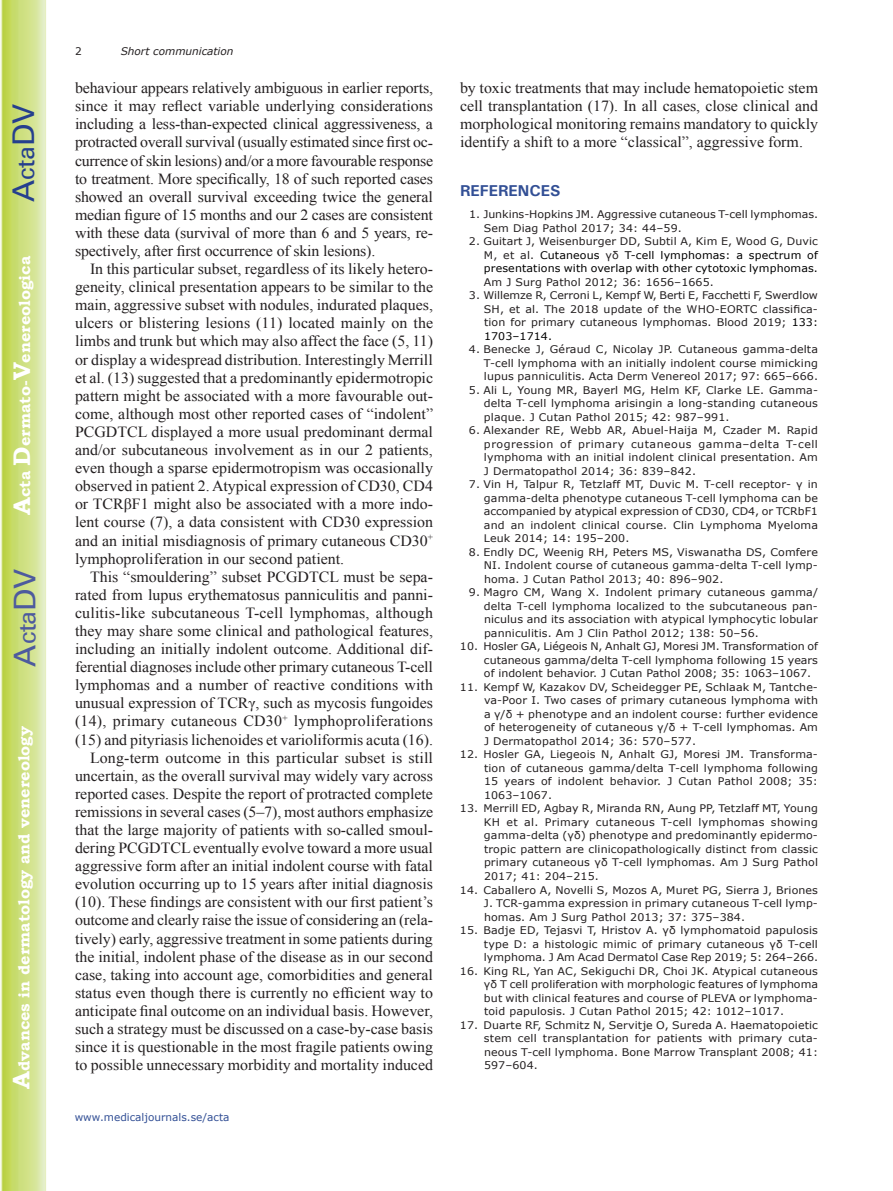
<style>
.page{position:relative;width:893px;height:1191px;background:#fff}
.page>*{position:absolute;margin:0;border:0;box-sizing:border-box;transform-origin:0 0}
.t1{font:30px "Univers";color:#4d5a9e}
.t2{font:30px "Univers";color:#253f8e}
.t3{font:700 15.75px "Bookman Old Style";color:#fff}
.t4{font:700 15.75px "Univers";color:#324f95}
.t5{font:15.45px/18.1px "Times New Roman";color:#231f20;text-align:justify}
.t6{font:10.5px/13.5px "Verdana";letter-spacing:.01em;color:#231f20;text-align:justify;scale:1.05 1}
.t7{font:10.5px/13.5px "Verdana";letter-spacing:.01em;color:#000001;text-align:justify;scale:1.05 1}
.t8{font:10.5px "Verdana";color:#324f95}
.t9{font:italic 10.5px "Verdana";color:#231f20}
.t10{font:10.5px "Verdana";letter-spacing:.01em;color:#231f20}
.s1{font-size:24px}
.s2{color:#231f20}
.s3{color:#000001}
</style>
<div class="page">
<svg style="left:1px;top:0;width:45px;height:1191px;background:#cfe084"></svg>
<h1 class="t2" style="left:6px;top:202px;width:100px;rotate:-90deg">A<span class="s1">cta</span>DV</h1>
<p class="t3" style="left:15px;top:515px;width:260px;rotate:-90deg"><span class="s1">A</span>cta <span class="s1">D</span>ermato-<span class="s1">V</span>enereologica</p>
<h1 class="t1" style="left:7px;top:666px;width:100px;rotate:-90deg">A<span class="s1">cta</span>DV</h1>
<p class="t3" style="left:15px;top:1088px;width:364px;rotate:-90deg"><span class="s1">A</span>dvances in dermatology and venereology</p>
<p class="t10" style="left:75px;top:44px;width:8px">2</p>
<p class="t9" style="left:121px;top:44px;width:114px">Short communication</p>
<p class="t5" style="left:75px;top:79px;width:360px">behaviour appears relatively ambiguous in earlier reports, since it may reflect variable underlying considerations including a less-than-expected clinical aggressiveness, a protracted overall survival (usually estimated since first oc&shy;currence of skin lesions) and/or a more favourable response to treatment. More specifically, 18 of such reported cases showed an overall survival exceeding twice the general median figure of 15 months and our 2 cases are consistent with these data (survival of more than 6 and 5 years, re&shy;spectively, after first occurrence of skin lesions).</p>
<p class="t5" style="left:75px;top:260px;width:360px;text-indent:15px">In this particular subset, regardless of its likely hetero&shy;geneity, clinical presentation appears to be similar to the main, aggressive subset with nodules, indurated plaques, ulcers or blistering lesions (11) located mainly on the limbs and trunk but which may also affect the face (5, 11) or display a widespread distribution. Interestingly Merrill et al. (13) suggested that a predominantly epidermotropic pattern might be associated with a more favourable out&shy;come, although most other reported cases of “indolent” PCGDTCL displayed a more usual predominant dermal and/or subcutaneous involvement as in our 2 patients, even though a sparse epidermotropism was occasionally observed in patient 2. Atypical expression of CD30, CD4 or TCRβF1 might also be associated with a more indo&shy;lent course (7), a data consistent with CD30 expression and an initial misdiagnosis of primary cutaneous CD30<sup>+ </sup>lymphoproliferation in our second patient.</p>
<p class="t5" style="left:75px;top:567px;width:360px;text-align:right">This “smouldering” subset PCGDTCL must be sepa&shy;rated from lupus erythematosus panniculitis and panni&shy;culitis-like subcutaneous T-cell lymphomas, although they may share some clinical and pathological features, including an initially indolent outcome. Additional dif&shy;ferential diagnoses include other primary cutaneous T-cell lymphomas and a number of reactive conditions with unusual expression of TCRγ, such as mycosis fungoides (14), primary cutaneous CD30<sup>+</sup> lymphoproliferations (15) and pityriasis lichenoides et varioliformis acuta (16).<br>Long-term outcome in this particular subset is still uncertain, as the overall survival may widely vary across reported cases. Despite the report of protracted complete remissions in several cases (5–7), most authors emphasize that the large majority of patients with so-called smoul&shy;dering PCGDTCL eventually evolve toward a more usual aggressive form after an initial indolent course with fatal evolution occurring up to 15 years after initial diagnosis (10). These findings are consistent with our first patient’s outcome and clearly raise the issue of considering an (rela&shy;tively) early, aggressive treatment in some patients during the initial, indolent phase of the disease as in our second case, taking into account age, comorbidities and general status even though there is currently no efficient way to anticipate final outcome on an individual basis. However, such a strategy must be discussed on a case-by-case basis since it is questionable in the most fragile patients owing to possible unnecessary morbidity and mortality induced</p>
<p class="t8" style="left:75px;top:1110px;width:156px">www.medicaljournals.se/acta</p>
<p class="t5" style="left:460px;top:79px;width:360px">by toxic treatments that may include hematopoietic stem cell transplantation (17). In all cases, close clinical and morphological monitoring remains mandatory to quickly identify a shift to a more “classical”, aggressive form.</p>
<p class="t4" style="left:460px;top:180px;width:102px">REFERENCES</p>
<p class="t6" style="left:484px;top:208px;width:320px;text-indent:-15px">1. Junkins-Hopkins JM. Aggressive cutaneous T-cell lymphomas.<br>Sem Diag Pathol 2017; 34: 44–59.</p>
<p class="t7" style="left:484px;top:235px;width:320px;text-indent:-15px"><span class="s2">2. Guitart J, Weisenburger DD, Subtil A, Kim E, Wood G, Duvic M, et al.</span> Cutaneous <span class="s2">γδ</span> T-cell lymphomas: a spectrum of presentations with overlap with other cytotoxic lymphomas.</p>
<p class="t6" style="left:484px;top:275px;width:220px">Am J Surg Pathol 2012; 36: 1656–1665.</p>
<p class="t6" style="left:484px;top:289px;width:320px;text-indent:-15px">3. Willemze R, Cerroni L, Kempf W, Berti E, Facchetti F, Swerdlow SH, et al. The 2018 update of the WHO-EORTC classifica&shy;tion for primary cutaneous lymphomas. Blood 2019; <span class="s3">133:<br>1703–1714.</span></p>
<p class="t6" style="left:484px;top:343px;width:320px;text-indent:-15px">4. Benecke J, Géraud C, Nicolay JP. Cutaneous gamma-delta T-cell lymphoma with an initially indolent course mimicking lupus panniculitis. Acta Derm Venereol 2017; 97: 665–666.</p>
<p class="t6" style="left:484px;top:383px;width:320px;text-indent:-15px">5. Ali L, Young MR, Bayerl MG, Helm KF, Clarke LE. Gamma&shy;delta T-cell lymphoma arisingin a long-standing cutaneous plaque. J Cutan Pathol 2015; 42: 987–991.</p>
<p class="t6" style="left:484px;top:424px;width:320px;text-indent:-15px">6. Alexander RE, Webb AR, Abuel-Haija M, Czader M<span class="s3">.</span> Rapid progression of primary cutaneous gamma–delta T-cell lymphoma with an initial indolent clinical presentation. Am J Dermatopathol 2014; 36: 839–842.</p>
<p class="t6" style="left:484px;top:478px;width:320px;text-indent:-15px">7. Vin H, Talpur R, Tetzlaff MT, Duvic M. T-cell receptor- γ in gamma-delta phenotype cutaneous T-cell lymphoma can be accompanied by atypical expression of CD30, CD4, or TCRbF1 and an indolent clinical course. Clin Lymphoma Myeloma Leuk 2014; 14: 195–200.</p>
<p class="t6" style="left:484px;top:545px;width:320px;text-indent:-15px">8. Endly DC, Weenig RH, Peters MS, Viswanatha DS, Comfere NI. Indolent course of cutaneous gamma-delta T-cell lymp&shy;homa. J Cutan Pathol 2013; 40: 896–902.</p>
<p class="t6" style="left:484px;top:586px;width:320px;text-indent:-15px">9. Magro CM, Wang X. Indolent primary cutaneous gamma/ delta T-cell lymphoma localized to the subcutaneous pan&shy;niculus and its association with atypical lymphocytic lobular panniculitis. Am J Clin Pathol 2012; 138: 50–56.</p>
<p class="t6" style="left:484px;top:640px;width:320px;text-indent:-24px">10. Hosler GA, Liégeois N, Anhalt GJ, Moresi JM. Transformation of cutaneous gamma/delta T-cell lymphoma following 15 years of indolent behavior. J Cutan Pathol 2008; 35: 1063–1067.</p>
<p class="t6" style="left:484px;top:680px;width:320px;text-indent:-24px">11. Kempf W, Kazakov DV, Scheidegger PE, Schlaak M, Tantche&shy;va-Poor I. Two cases of primary cutaneous lymphoma with a γ/δ + phenotype and an indolent course: further evidence of heterogeneity of cutaneous γ/δ + T-cell lymphomas. Am J Dermatopathol 2014; 36: 570–577.</p>
<p class="t6" style="left:484px;top:748px;width:320px;text-indent:-24px">12. Hosler GA, Liegeois N, Anhalt GJ, Moresi JM. Transforma&shy;tion of cutaneous gamma/delta T-cell lymphoma following 15 years of indolent behavior. J Cutan Pathol 2008; 35:<br>1063–1067.</p>
<p class="t6" style="left:484px;top:802px;width:320px;text-indent:-24px">13. Merrill ED, Agbay R, Miranda RN, Aung PP, Tetzlaff MT, Young KH et al. Primary cutaneous T-cell lymphomas showing gamma-delta (γδ) phenotype and predominantly epidermo&shy;tropic pattern are clinicopathologically distinct from classic primary cutaneous γδ T-cell lymphomas. Am J Surg Pathol 2017; 41: 204–215.</p>
<p class="t6" style="left:484px;top:883px;width:320px;text-indent:-24px">14. Caballero A, Novelli S, Mozos A, Muret PG, Sierra J, Briones J. TCR-gamma expression in primary cutaneous T-cell lymp&shy;homas. Am J Surg Pathol 2013; 37: 375–384.</p>
<p class="t6" style="left:484px;top:923px;width:320px;text-indent:-24px">15. Badje ED, Tejasvi T, Hristov A. γδ lymphomatoid papulosis type D: a histologic mimic of primary cutaneous γδ T-cell lymphoma. J Am Acad Dermatol Case Rep 2019; 5: 264–266.</p>
<p class="t6" style="left:484px;top:964px;width:320px;text-indent:-24px">16. King RL, Yan AC, Sekiguchi DR, Choi JK. Atypical cutaneous γδ T cell proliferation with morphologic features of lymphoma but with clinical features and course of PLEVA or lymphoma&shy;toid papulosis. J Cutan Pathol 2015; 42: 1012–1017.</p>
<p class="t6" style="left:484px;top:1018px;width:320px;text-indent:-24px">17. Duarte RF, Schmitz N, Servitje O, Sureda A. Haematopoietic stem cell transplantation for patients with primary cuta&shy;neous T-cell lymphoma. Bone Marrow Transplant 2008; 41:<br>597–604.</p>
</div>
